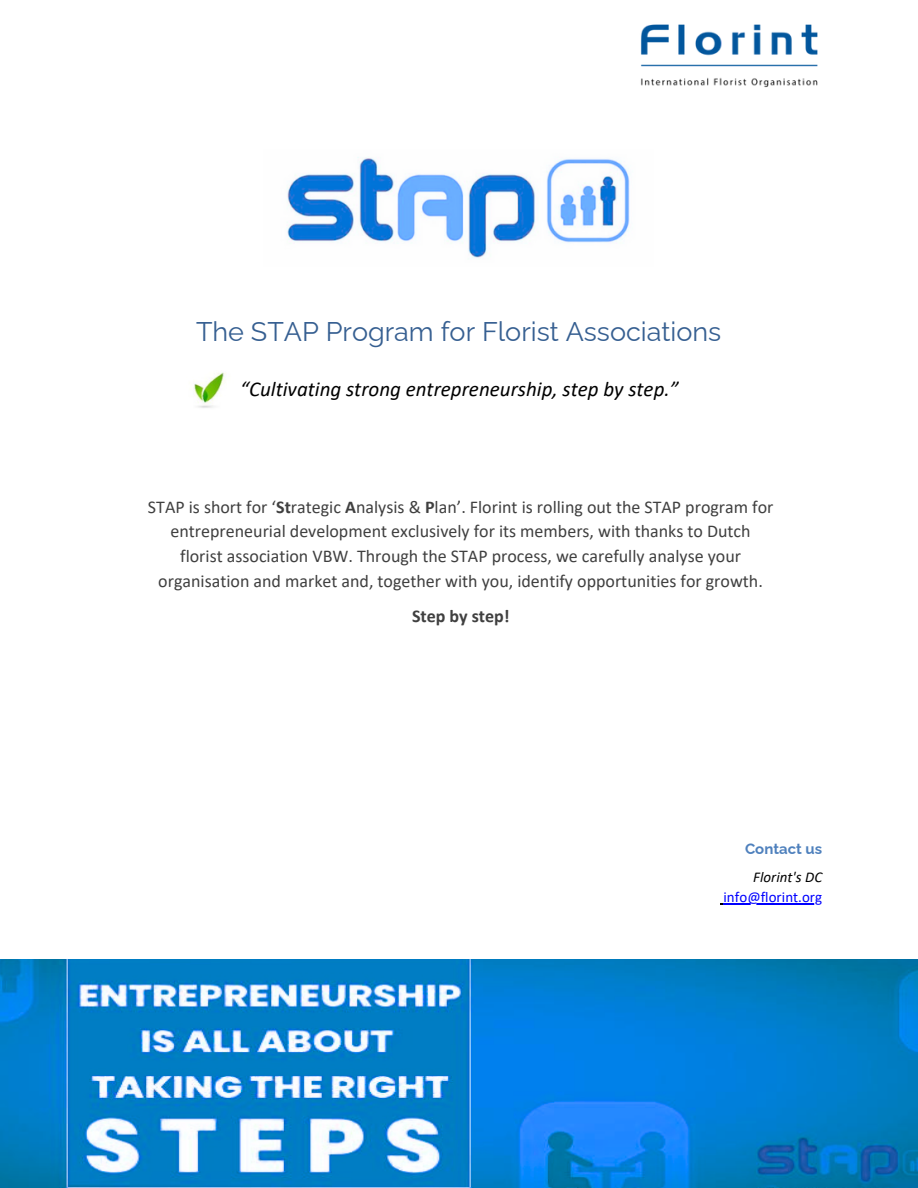
<style>
.page{position:relative;width:918px;height:1188px;background:#fff}
.page>*{position:absolute;margin:0;border:0;box-sizing:border-box;transform-origin:0 0}
.t1{font:27px "Raleway";color:#365f91}
.t2{font:italic 21px "Calibri";color:#000}
.t3{font:18px/24.8px "Calibri";color:#404040;text-align:center}
.t4{font:700 18px "Calibri";color:#404040}
.t5{font:15px "Calibri";color:#00f}
.t6{font:italic 15px "Calibri";color:#000}
.t7{font:700 15px "Raleway";color:#4f81bd}
.s1{font-weight:700}
</style>
<div class="page">
<img style="left:0;top:960px;width:918px;height:228px">
<img style="left:287px;top:157px;width:343px;height:102px">
<img style="left:194px;top:372px;width:32px;height:36px">
<img style="left:640px;top:24px;width:178px;height:64px">
<hr style="left:724px;top:903px;width:98px;height:1px;background:#00f">
<h2 class="t1" style="left:196px;top:316px;width:527px">The STAP Program for Florist Associations</h2>
<h3 class="t2" style="left:240px;top:380px;width:440px">“Cultivating strong entrepreneurship, step by step.”</h3>
<h4 class="t3" style="left:148px;top:496px;width:627px">STAP is short for ‘<span class="s1">St</span>rategic <span class="s1">A</span>nalysis &amp; <span class="s1">P</span>lan’. Florint is rolling out the STAP program for entrepreneurial development exclusively for its members, with thanks to Dutch florist association VBW. Through the STAP process, we carefully analyse your organisation and market and, together with you, identify opportunities for growth.</h4>
<h4 class="t4" style="left:412px;top:608px;width:99px">Step by step!</h4>
<p class="t7" style="left:745px;top:840px;width:79px">Contact us</p>
<p class="t6" style="left:753px;top:870px;width:70px">Florint's DC</p>
<p class="t5" style="left:724px;top:891px;width:100px">info@florint.org</p>
</div>
